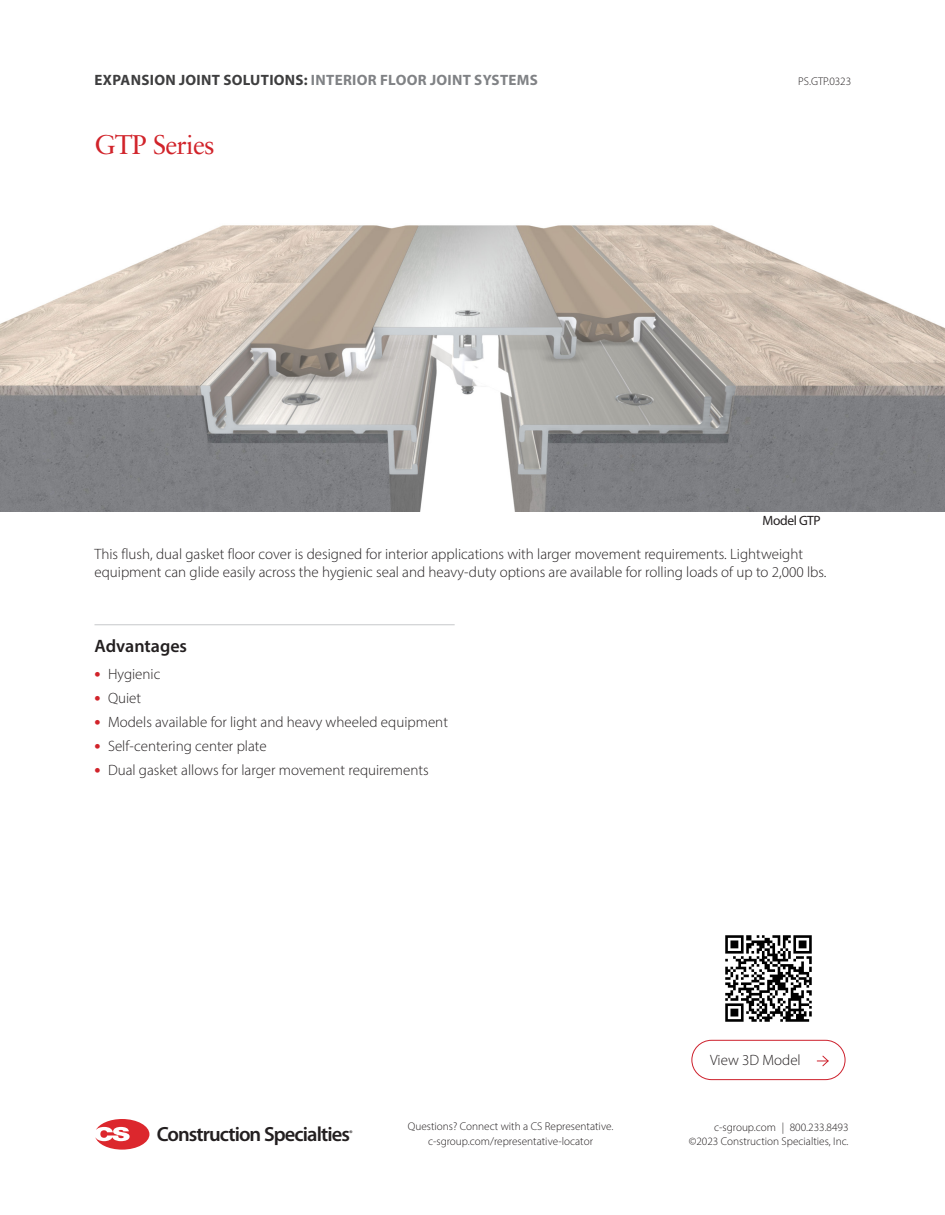
<style>
.page{position:relative;width:945px;height:1215px;background:#fff}
.page>*{position:absolute;margin:0;border:0;box-sizing:border-box;transform-origin:0 0}
.Red_Title{font:27px "Sabon LT Pro";letter-spacing:-.03em;color:#d1232a}
.t1{font:600 20.55px "Myriad Pro";letter-spacing:-.045em;color:#231f20}
.Bullet_List_Subhead{font:600 18px "Myriad Pro";color:#231f20}
.Intro_paragraph{font:300 15px/18px "Myriad Pro";color:#231f20}
.t2{font:700 15px "Myriad Pro";letter-spacing:.02em;color:#808285}
.Paragraph_2_Style{font:300 15px "Myriad Pro";color:#231f20}
.t3{font:13.5px "Myriad Pro";letter-spacing:-.03em;color:#231f20}
.t4{font:300 11.25px/14.2px "Myriad Pro";color:#231f20;text-align:center}
.t5{font:600 8.25px "Myriad Pro";color:#231f20}
.s1{color:#3e3e3f}
.s2{font-weight:700;font-size:18px;color:#d1232a}
</style>
<div class="page">
<svg style="left:95px;top:1119px;width:54px;height:31px"></svg>
<img style="left:0;top:225px;width:944px;height:287px">
<hr style="left:94px;top:625px;width:361px;height:1px;background:#c7c8ca">
<img style="left:725px;top:935px;width:87px;height:87px">
<div style="left:692px;top:1040px;width:153px;height:40px;border:1px solid #cd202c;border-radius:20px"></div>
<svg style="left:817px;top:1055px;width:12px;height:12px"></svg>
<p class="t2" style="left:95px;top:70px;width:445px"><span class="s1">EXPANSION JOINT SOLUTIONS:</span> INTERIOR FLOOR JOINT SYSTEMS</p>
<p class="t4" style="left:798px;top:74px;width:55px">PS.GTP.0323</p>
<p class="Red_Title" style="left:94px;top:128px;width:122px">GTP Series</p>
<p class="t3" style="left:763px;top:512px;width:60px">Model GTP</p>
<p class="Intro_paragraph" style="left:94px;top:544px;width:734px">This flush, dual gasket floor cover is designed for interior applications with larger movement requirements. Lightweight equipment can glide easily across the hygienic seal and heavy-duty options are available for rolling loads of up to 2,000 lbs.</p>
<p class="Bullet_List_Subhead" style="left:94px;top:634px;width:94px">Advantages</p>
<p class="Intro_paragraph" style="left:94px;top:665px;width:67px"><span class="s2">•</span> Hygienic</p>
<p class="Intro_paragraph" style="left:94px;top:689px;width:48px"><span class="s2">•</span> Quiet</p>
<p class="Intro_paragraph" style="left:94px;top:713px;width:355px"><span class="s2">•</span> Models available for light and heavy wheeled equipment</p>
<p class="Intro_paragraph" style="left:94px;top:737px;width:174px"><span class="s2">•</span> Self-centering center plate</p>
<p class="Intro_paragraph" style="left:94px;top:761px;width:336px"><span class="s2">•</span> Dual gasket allows for larger movement requirements</p>
<p class="Paragraph_2_Style" style="left:710px;top:1051px;width:92px">View 3D Model</p>
<p class="t4" style="left:408px;top:1119px;width:207px">Questions? Connect with a CS Representative. c-sgroup.com/representative-locator</p>
<p class="t4" style="left:714px;top:1120px;width:136px">c-sgroup.com | 800.233.8493</p>
<h2 class="t1" style="left:157px;top:1121px;width:195px">Construction Specialties</h2>
<p class="t4" style="left:689px;top:1134px;width:161px">©2023 Construction Specialties, Inc.</p>
<p class="t5" style="left:349px;top:1128px;width:5px">®</p>
</div>
